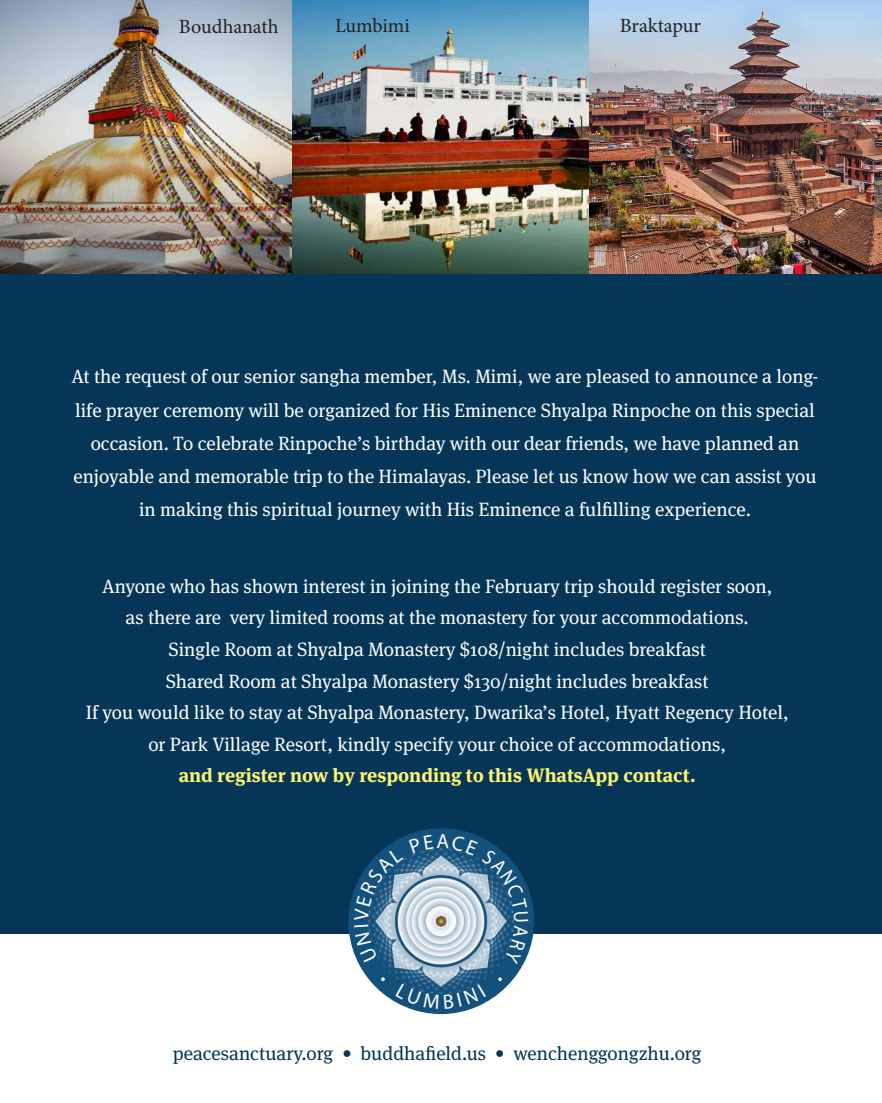
<style>
.page{position:relative;width:882px;height:1103px;background:#fff}
.page>*{position:absolute;margin:0;border:0;box-sizing:border-box;transform-origin:0 0}
.t1{font:20.12px "Minion Pro";letter-spacing:-.005em;color:#231f20}
.t2{font:19.25px/33.2px "Meta Serif Pro";color:#fff;text-align:center}
.t3{font:19.25px "Meta Serif Pro";color:#053658}
.t4{font:700 19.25px "Meta Serif Pro";color:#fff570}
</style>
<div class="page">
<div style="left:0;top:269px;width:882px;height:665px;background:#053658"></div>
<img style="left:0;top:0;width:293px;height:273px">
<img style="left:293px;top:0;width:296px;height:273px">
<div style="left:348px;top:828px;width:186px;height:186px;background:#13507c;border-radius:50%"></div>
<img style="left:369px;top:964px;width:145px;height:29px">
<img style="left:589px;top:0;width:293px;height:273px">
<svg style="left:354px;top:834px;width:174px;height:130px"></svg>
<svg style="left:395px;top:983px;width:91px;height:25px"></svg>
<p class="t1" style="left:179px;top:13px;width:101px">Boudhanath</p>
<p class="t1" style="left:335px;top:12px;width:76px">Lumbimi</p>
<p class="t1" style="left:620px;top:12px;width:82px">Braktapur</p>
<p class="t2" style="left:72px;top:359px;width:749px">At the request of our senior sangha member, Ms. Mimi, we are pleased to announce a long&shy;life prayer ceremony will be organized for His Eminence Shyalpa Rinpoche on this special occasion. To celebrate Rinpoche’s birthday with our dear friends, we have planned an enjoyable and memorable trip to the Himalayas. Please let us know how we can assist you in making this spiritual journey with His Eminence a fulfilling experience.</p>
<p class="t2" style="left:102px;top:568px;width:672px">Anyone who has shown interest in joining the February trip should register soon,</p>
<p class="t2" style="left:126px;top:600px;width:625px">as there are very limited rooms at the monastery for your accommodations.</p>
<p class="t2" style="left:168px;top:631px;width:539px">Single Room at Shyalpa Monastery $108/night includes breakfast</p>
<p class="t2" style="left:166px;top:663px;width:544px">Shared Room at Shyalpa Monastery $130/night includes breakfast</p>
<p class="t2" style="left:86px;top:695px;width:705px;line-height:31.5px">If you would like to stay at Shyalpa Monastery, Dwarika’s Hotel, Hyatt Regency Hotel, or Park Village Resort, kindly specify your choice of accommodations,</p>
<p class="t4" style="left:179px;top:760px;width:518px">and register now by responding to this WhatsApp contact.</p>
<p class="t3" style="left:173px;top:1039px;width:530px">peacesanctuary.org • buddhafield.us • wenchenggongzhu.org</p>
</div>
